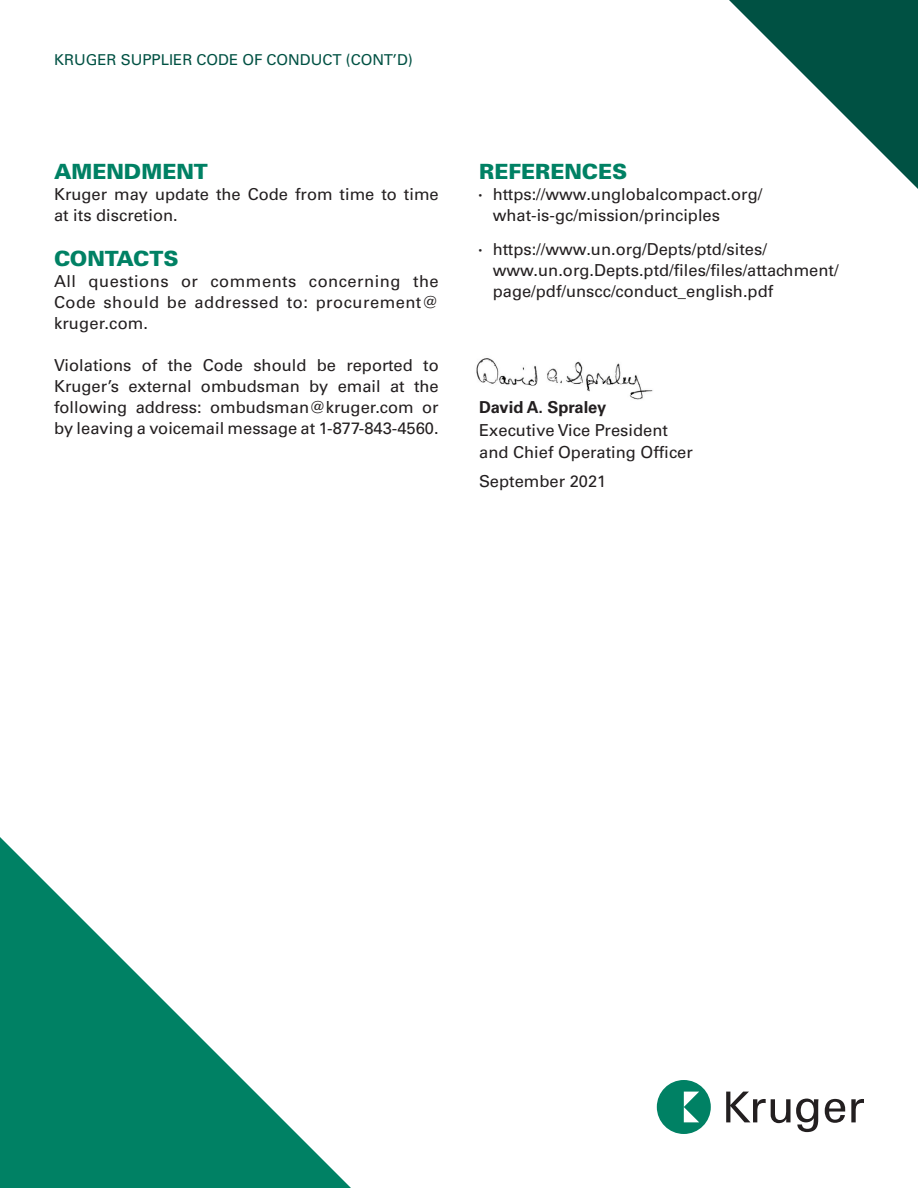
<style>
.page{position:relative;width:918px;height:1188px;background:#fff}
.page>*{position:absolute;margin:0;border:0;box-sizing:border-box;transform-origin:0 0}
.sous-titre{font:900 21px "Univers";color:#008164}
.Paragraph{font:16.5px/21px "Univers";color:#231f20}
.t1{font:700 16.5px "Univers";color:#231f20}
.t2{font:15px "Univers";color:#005143}
.s1{font-family:"Showlove"}
</style>
<div class="page">
<svg style="left:0;top:837px;width:351px;height:351px"></svg>
<svg style="left:851px;top:1099px;width:13px;height:23px"></svg>
<svg style="left:726px;top:1092px;width:92px;height:40px"></svg>
<svg style="left:825px;top:1099px;width:20px;height:24px"></svg>
<div style="left:657px;top:1080px;width:54px;height:54px;background:#008164;border-radius:50%"></div>
<svg style="left:684px;top:1092px;width:15px;height:30px"></svg>
<svg style="left:729px;top:0;width:189px;height:189px"></svg>
<img style="left:476px;top:358px;width:177px;height:42px">
<p class="t2" style="left:54px;top:51px;width:360px">KRUGER SUPPLIER CODE OF CONDUCT (CONT’D)</p>
<p class="sous-titre" style="left:54px;top:158px;width:155px">AMENDMENT</p>
<p class="Paragraph" style="left:54px;top:183px;width:386px">Kruger may update the Code from time to time at its discretion.</p>
<p class="sous-titre" style="left:54px;top:245px;width:126px">CONTACTS</p>
<p class="Paragraph" style="left:54px;top:270px;width:386px;text-align:justify">All questions or comments concerning the Code should be addressed to: procurement@ kruger.com.</p>
<p class="Paragraph" style="left:54px;top:354px;width:386px;text-align:justify">Violations of the Code should be reported to Kruger’s external ombudsman by email at the following address: ombudsman@kruger.com or by leaving a voicemail message at 1-877-843-4560.</p>
<p class="sous-titre" style="left:479px;top:158px;width:150px">REFERENCES</p>
<p class="Paragraph" style="left:493px;top:183px;width:271px;text-indent:-14px"><span class="s1">•</span> https://www.unglobalcompact.org/ what-is-gc/mission/principles</p>
<p class="Paragraph" style="left:493px;top:239px;width:347px;text-indent:-14px"><span class="s1">•</span> https://www.un.org/Depts/ptd/sites/ www.un.org.Depts.ptd/files/files/attachment/ page/pdf/unscc/conduct_english.pdf</p>
<p class="t1" style="left:479px;top:398px;width:129px">David A. Spraley</p>
<p class="Paragraph" style="left:479px;top:419px;width:190px">Executive Vice President</p>
<p class="Paragraph" style="left:479px;top:442px;width:215px">and Chief Operating Officer</p>
<p class="Paragraph" style="left:479px;top:471px;width:129px">September 2021</p>
</div>
